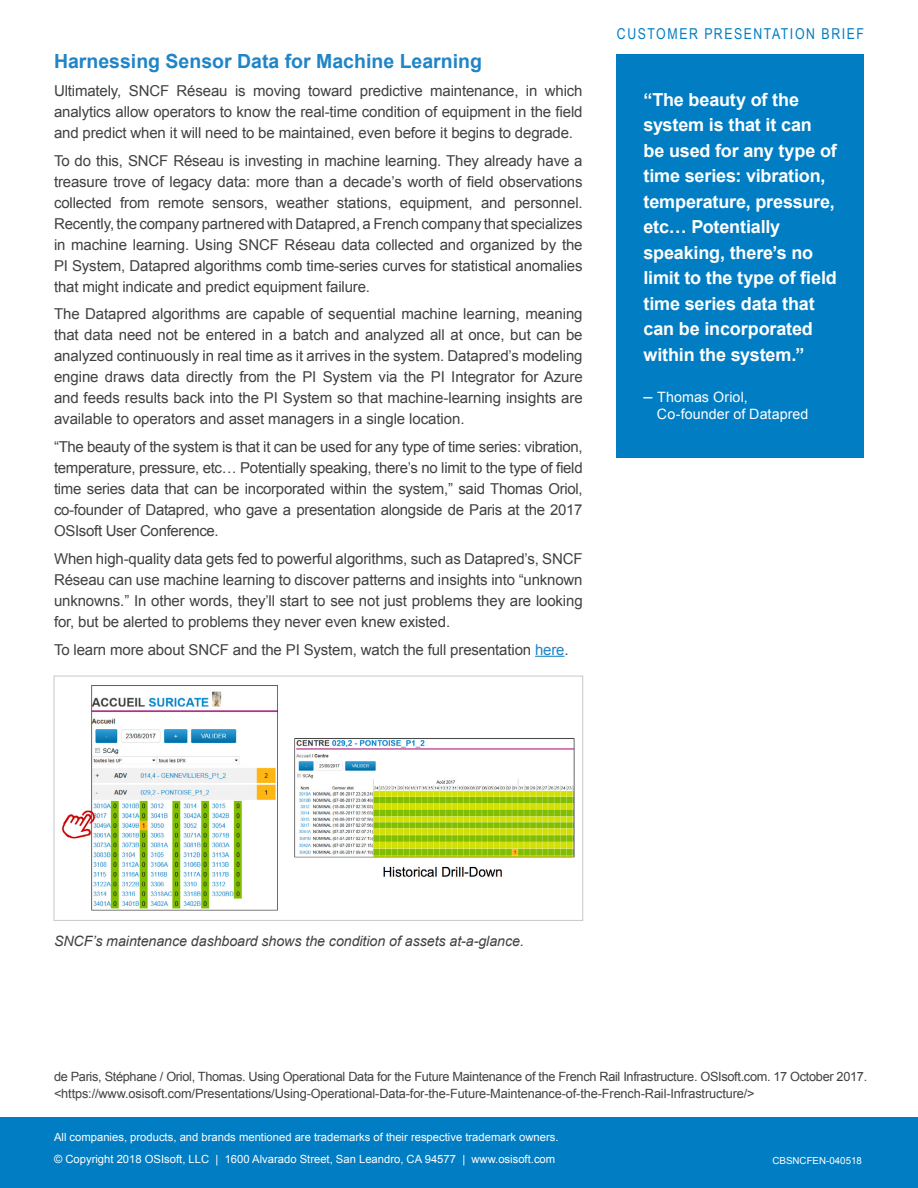
<style>
.page{position:relative;width:918px;height:1188px;background:#fff}
.page>*{position:absolute;margin:0;border:0;box-sizing:border-box;transform-origin:0 0}
.t1{font:700 19.5px "Arial";color:#1f85c7}
.t2{font:700 18px/25.5px "Arial";letter-spacing:-.01em;color:#fff}
.t3{font:15px/21px "Arial";letter-spacing:-.01em;color:#414042;text-align:justify}
.t4{font:15px "Arial Narrow";letter-spacing:.1em;color:#007dc3}
.t5{font:italic 14.25px "Arial";letter-spacing:-.005em;color:#414042}
.t6{font:14.25px/17.1px "Arial";letter-spacing:.005em;color:#fff}
.t7{font:12.75px/16.5px "Arial";letter-spacing:-.025em;color:#414042}
.t8{font:11.25px/22px "Arial";color:#fff}
.t9{font:9.75px "Arial";color:#fff}
.s1{color:#1f85c7}
.s2{font-size:16.35px}
</style>
<div class="page">
<div style="left:0;top:1118px;width:918px;height:70px;background:#007dc3"></div>
<hr style="left:535px;top:656px;width:30px;height:1px;background:#1f85c7">
<img style="left:62px;top:685px;width:513px;height:226px">
<div style="left:54px;top:676px;width:529px;height:245px;border:1px solid #c7c8ca"></div>
<div style="left:616px;top:54px;width:248px;height:404px;background:#007dc3"></div>
<h1 class="t1" style="left:54px;top:49px;width:430px">Harnessing Sensor Data for Machine Learning</h1>
<p class="t3" style="left:54px;top:80px;width:530px">Ultimately, SNCF Réseau is moving toward predictive maintenance, in which analytics allow operators to know the real-time condition of equipment in the field and predict when it will need to be maintained, even before it begins to degrade.</p>
<p class="t3" style="left:54px;top:150px;width:530px">To do this, SNCF Réseau is investing in machine learning. They already have a treasure trove of legacy data: more than a decade’s worth of field observations collected from remote sensors, weather stations, equipment, and personnel.<br>Recently, the company partnered with Datapred, a French company that specializes in machine learning. Using SNCF Réseau data collected and organized by the PI System, Datapred algorithms comb time-series curves for statistical anomalies that might indicate and predict equipment failure.</p>
<p class="t3" style="left:54px;top:304px;width:530px">The Datapred algorithms are capable of sequential machine learning, meaning that data need not be entered in a batch and analyzed all at once, but can be analyzed continuously in real time as it arrives in the system. Datapred’s modeling engine draws data directly from the PI System via the PI Integrator for Azure and feeds results back into the PI System so that machine-learning insights are available to operators and asset managers in a single location.</p>
<p class="t3" style="left:54px;top:437px;width:530px">“The beauty of the system is that it can be used for any type of time series: vibration, temperature, pressure, etc… Potentially speaking, there’s no limit to the type of field time series data that can be incorporated within the system,” said Thomas Oriol, co-founder of Datapred, who gave a presentation alongside de Paris at the 2017<br>OSIsoft User Conference.</p>
<p class="t3" style="left:54px;top:548px;width:530px">When high-quality data gets fed to powerful algorithms, such as Datapred’s, SNCF Réseau can use machine learning to discover patterns and insights into “unknown unknowns.” In other words, they’ll start to see not just problems they are looking for, but be alerted to problems they never even knew existed.</p>
<p class="t3" style="left:54px;top:639px;width:516px">To learn more about SNCF and the PI System, watch the full presentation <span class="s1">here</span>.</p>
<p class="t4" style="left:617px;top:22px;width:249px">CUSTOMER PRESENTATION BRIEF</p>
<p class="t2" style="left:644px;top:87px;width:195px">“The beauty of the system is that it can be used for any type of time series: vibration, temperature, pressure, etc… Potentially speaking, there’s no limit to the type of field time series data that can be incorporated within the system.”</p>
<p class="t6" style="left:657px;top:389px;width:153px;text-indent:-13px"><span class="s2">–</span> Thomas Oriol,<br>Co-founder of Datapred</p>
<p class="t5" style="left:54px;top:932px;width:471px">SNCF’s maintenance dashboard shows the condition of assets at-a-glance.</p>
<p class="t7" style="left:54px;top:1069px;width:815px">de Paris, Stéphane / Oriol, Thomas. Using Operational Data for the Future Maintenance of the French Rail Infrastructure. OSIsoft.com. 17 October 2017. &lt;https://www.osisoft.com/Presentations/Using-Operational-Data-for-the-Future-Maintenance-of-the-French-Rail-Infrastructure/&gt;</p>
<p class="t8" style="left:54px;top:1126px;width:506px">All companies, products, and brands mentioned are trademarks of their respective trademark owners. © Copyright 2018 OSIsoft, LLC | 1600 Alvarado Street, San Leandro, CA 94577 | www.osisoft.com</p>
<p class="t9" style="left:773px;top:1154px;width:91px">CBSNCFEN-040518</p>
</div>
